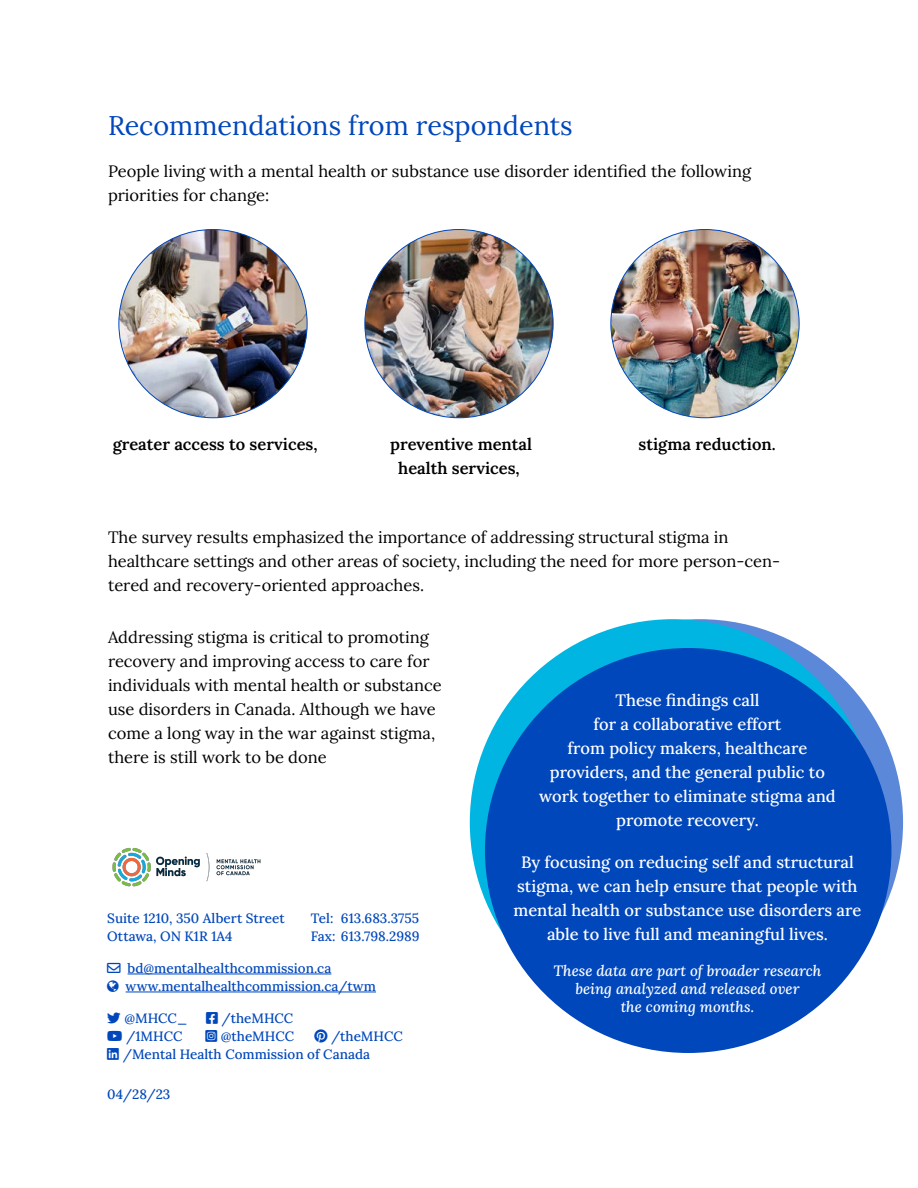
<style>
.page{position:relative;width:918px;height:1188px;background:#fff}
.page>*{position:absolute;margin:0;border:0;box-sizing:border-box;transform-origin:0 0}
.t1{font:27px "Lora";color:#0047bb}
.t2{font:16.5px/24px "Lora";color:#000}
.t3{font:500 16.5px/24px "Lora";color:#fff;text-align:center}
.t4{font:600 16.5px/24px "Lora";color:#000;text-align:center}
.t5{font:italic 500 15px/18px "Lora";color:#fff;text-align:center}
.P-Social_Media{font:500 13.5px/18px "Lora";color:#0047bb}
.P-span_all{font:500 13.5px/18px "Lora";color:#0047bb}
</style>
<div class="page">
<img style="left:119px;top:230px;width:188px;height:188px;border-radius:94px">
<img style="left:365px;top:230px;width:188px;height:188px;border-radius:94px">
<img style="left:611px;top:230px;width:188px;height:188px;border-radius:94px">
<div style="left:497px;top:619px;width:406px;height:407px;background:#5c88da;border-radius:50%"></div>
<div style="left:470px;top:619px;width:406px;height:407px;background:#00b5e2;border-radius:50%"></div>
<div style="left:485px;top:648px;width:406px;height:405px;background:#0047bb;border-radius:50%"></div>
<hr style="left:128px;top:974px;width:203px;height:1px;background:#0047bb">
<hr style="left:126px;top:992px;width:250px;height:1px;background:#0047bb">
<img style="left:112px;top:847px;width:149px;height:40px">
<h2 class="t1" style="left:108px;top:105px;width:466px">Recommendations from respondents</h2>
<p class="t2" style="left:108px;top:158px;width:645px">People living with a mental health or substance use disorder identified the following priorities for change:</p>
<p class="t4" style="left:113px;top:431px;width:206px">greater access to services,</p>
<p class="t4" style="left:390px;top:431px;width:143px">preventive mental health services,</p>
<p class="t4" style="left:639px;top:431px;width:139px">stigma reduction.</p>
<p class="t2" style="left:108px;top:524px;width:674px">The survey results emphasized the importance of addressing structural stigma in healthcare settings and other areas of society, including the need for more person-cen&shy;tered and recovery-oriented approaches.</p>
<p class="t2" style="left:108px;top:624px;width:335px">Addressing stigma is critical to promoting recovery and improving access to care for individuals with mental health or substance use disorders in Canada. Although we have come a long way in the war against stigma, there is still work to be done</p>
<p class="t3" style="left:539px;top:687px;width:298px">These findings call<br>for a collaborative effort<br>from policy makers, healthcare providers, and the general public to work together to eliminate stigma and promote recovery.</p>
<p class="t3" style="left:513px;top:849px;width:349px">By focusing on reducing self and structural stigma, we can help ensure that people with mental health or substance use disorders are able to live full and meaningful lives.</p>
<p class="t5" style="left:553px;top:961px;width:270px">These data are part of broader research being analyzed and released over<br>the coming months.</p>
<p class="P-span_all" style="left:107px;top:909px;width:179px">Suite 1210, 350 Albert Street<br>Ottawa, ON K1R 1A4</p>
<p class="P-span_all" style="left:311px;top:909px;width:110px">Tel: 613.683.3755<br>Fax: 613.798.2989</p>
<p class="P-Social_Media" style="left:126px;top:958px;width:252px;text-indent:-18px">■❖●□ bd@mentalhealthcommission.ca www.mentalhealthcommission.ca/twm</p>
<p class="P-Social_Media" style="left:107px;top:1008px;width:82px">▼▼▼ @MHCC_</p>
<p class="P-Social_Media" style="left:206px;top:1008px;width:89px">□□▲❑◆ /theMHCC</p>
<p class="P-Social_Media" style="left:107px;top:1026px;width:77px">□◆▼◆ /1MHCC</p>
<p class="P-Social_Media" style="left:221px;top:1026px;width:75px">@theMHCC</p>
<p class="P-Social_Media" style="left:314px;top:1026px;width:90px">■▼▲▼ /theMHCC</p>
<p class="P-Social_Media" style="left:107px;top:1044px;width:264px">●■■ /Mental Health Commission of Canada</p>
<p class="P-Social_Media" style="left:107px;top:1085px;width:65px">04/28/23</p>
</div>
